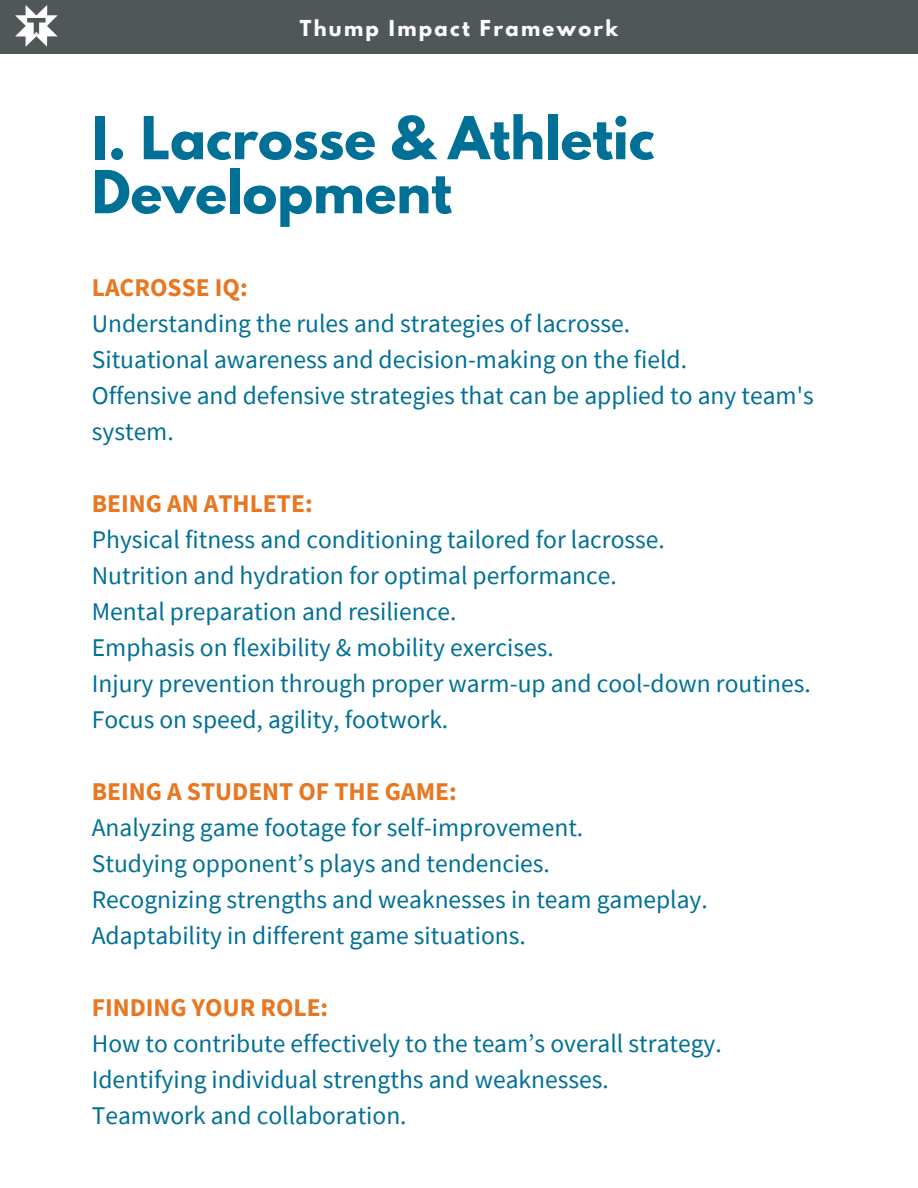
<style>
.page{position:relative;width:918px;height:1188px;background:#fff}
.page>*{position:absolute;margin:0;border:0;box-sizing:border-box;transform-origin:0 0}
.t1{font:700 52.5px/54px "League Spartan";color:#007096}
.t2{font:25.5px/36px "Source Sans Pro";color:#007096}
.t3{font:700 25.5px "Source Sans Pro";color:#e87722}
.t4{font:700 19.5px "League Spartan";letter-spacing:.12em;color:#fdfdfd}
</style>
<div class="page">
<div style="left:0;top:0;width:918px;height:54px;background:#505759"></div>
<img style="left:15px;top:5px;width:43px;height:42px">
<p class="t4" style="left:300px;top:18px;width:320px">Thump Impact Framework</p>
<p class="t1" style="left:92px;top:118px;width:564px">I. Lacrosse &amp; Athletic<br>Development</p>
<p class="t3" style="left:92px;top:271px;width:157px">LACROSSE IQ:</p>
<p class="t2" style="left:92px;top:305px;width:540px">Understanding the rules and strategies of lacrosse.</p>
<p class="t2" style="left:92px;top:341px;width:597px">Situational awareness and decision-making on the field.</p>
<p class="t2" style="left:92px;top:377px;width:723px">Offensive and defensive strategies that can be applied to any team's system.</p>
<p class="t3" style="left:92px;top:487px;width:222px">BEING AN ATHLETE:</p>
<p class="t2" style="left:92px;top:521px;width:575px">Physical fitness and conditioning tailored for lacrosse.</p>
<p class="t2" style="left:92px;top:557px;width:527px">Nutrition and hydration for optimal performance.</p>
<p class="t2" style="left:92px;top:593px;width:366px">Mental preparation and resilience.</p>
<p class="t2" style="left:92px;top:629px;width:464px">Emphasis on flexibility &amp; mobility exercises.</p>
<p class="t2" style="left:92px;top:665px;width:721px">Injury prevention through proper warm-up and cool-down routines.</p>
<p class="t2" style="left:92px;top:701px;width:358px">Focus on speed, agility, footwork.</p>
<p class="t3" style="left:92px;top:775px;width:366px">BEING A STUDENT OF THE GAME:</p>
<p class="t2" style="left:92px;top:809px;width:493px">Analyzing game footage for self-improvement.</p>
<p class="t2" style="left:92px;top:845px;width:460px">Studying opponent’s plays and tendencies.</p>
<p class="t2" style="left:92px;top:881px;width:618px">Recognizing strengths and weaknesses in team gameplay.</p>
<p class="t2" style="left:92px;top:917px;width:436px">Adaptability in different game situations.</p>
<p class="t3" style="left:92px;top:991px;width:238px">FINDING YOUR ROLE:</p>
<p class="t2" style="left:92px;top:1025px;width:632px">How to contribute effectively to the team’s overall strategy.</p>
<p class="t2" style="left:92px;top:1061px;width:518px">Identifying individual strengths and weaknesses.</p>
<p class="t2" style="left:92px;top:1097px;width:316px">Teamwork and collaboration.</p>
</div>
